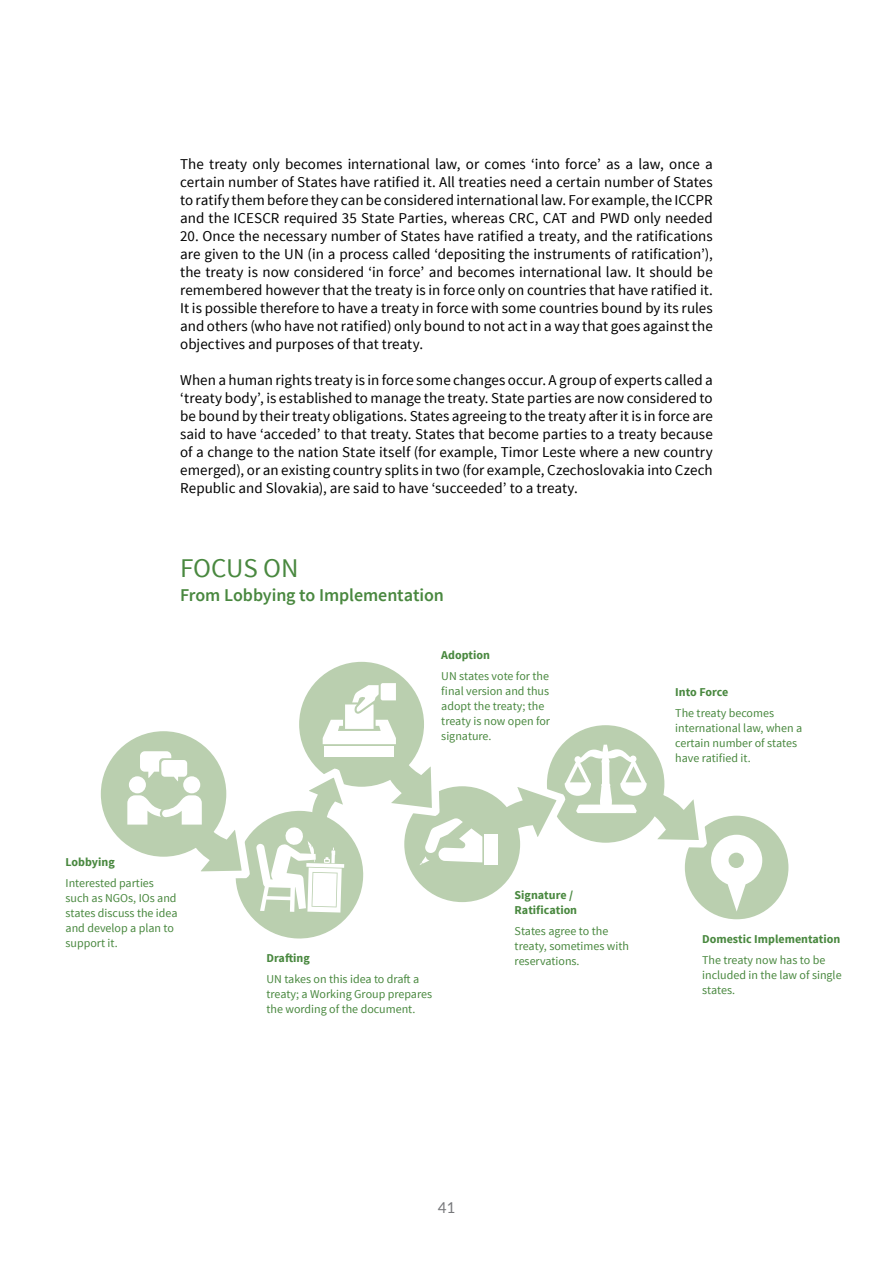
<style>
.page{position:relative;width:893px;height:1263px;background:#fff}
.page>*{position:absolute;margin:0;border:0;box-sizing:border-box;transform-origin:0 0}
.t1{font:27px "Source Sans Pro";letter-spacing:-.01em;color:#49883f}
.t2{font:600 18px "Source Sans Pro";letter-spacing:-.005em;color:#49883f}
.t3{font:15px/18px "Source Sans Pro";letter-spacing:.005em;color:#000;text-align:justify}
.t4{font:15px "Lato";color:#77787b}
.t5{font:12px/15px "Source Sans Pro";color:#49883f}
.t6{font:700 12px/15px "Source Sans Pro";color:#49883f}
</style>
<div class="page">
<div style="left:685px;top:816px;width:103px;height:103px;background:#bacfaf;border-radius:50%"></div>
<div style="left:299px;top:662px;width:125px;height:125px;background:#bacfaf;border-radius:50%"></div>
<div style="left:101px;top:731px;width:125px;height:126px;background:#bacfaf;border-radius:50%"></div>
<svg style="left:127px;top:683px;width:635px;height:256px"></svg>
<p class="t3" style="left:180px;top:155px;width:534px">The treaty only becomes international law, or comes ‘into force’ as a law, once a certain number of States have ratified it. All treaties need a certain number of States to ratify them before they can be considered international law. For example, the ICCPR and the ICESCR required 35 State Parties, whereas CRC, CAT and PWD only needed</p>
<p class="t3" style="left:180px;top:227px;width:534px">20. Once the necessary number of States have ratified a treaty, and the ratifications are given to the UN (in a process called ‘depositing the instruments of ratification’), the treaty is now considered ‘in force’ and becomes international law. It should be remembered however that the treaty is in force only on countries that have ratified it.<br>It is possible therefore to have a treaty in force with some countries bound by its rules and others (who have not ratified) only bound to not act in a way that goes against the objectives and purposes of that treaty.</p>
<p class="t3" style="left:180px;top:371px;width:534px">When a human rights treaty is in force some changes occur. A group of experts called a ‘treaty body’, is established to manage the treaty. State parties are now considered to be bound by their treaty obligations. States agreeing to the treaty after it is in force are said to have ‘acceded’ to that treaty. States that become parties to a treaty because of a change to the nation State itself (for example, Timor Leste where a new country emerged), or an existing country splits in two (for example, Czechoslovakia into Czech Republic and Slovakia), are said to have ‘succeeded’ to a treaty.</p>
<h1 class="t1" style="left:180px;top:551px;width:120px">FOCUS ON</h1>
<p class="t2" style="left:180px;top:583px;width:265px">From Lobbying to Implementation</p>
<p class="t6" style="left:66px;top:855px;width:51px">Lobbying</p>
<p class="t5" style="left:66px;top:876px;width:113px">Interested parties such as NGOs, IOs and states discuss the idea and develop a plan to support it.</p>
<p class="t6" style="left:441px;top:648px;width:50px">Adoption</p>
<p class="t5" style="left:441px;top:669px;width:110px">UN states vote for the final version and thus adopt the treaty; the treaty is now open for signature.</p>
<p class="t6" style="left:267px;top:951px;width:45px">Drafting</p>
<p class="t5" style="left:267px;top:972px;width:167px">UN takes on this idea to draft a treaty; a Working Group prepares the wording of the document.</p>
<p class="t6" style="left:515px;top:888px;width:64px">Signature /<br>Ratification</p>
<p class="t5" style="left:515px;top:924px;width:116px">States agree to the treaty, sometimes with reservations.</p>
<p class="t6" style="left:675px;top:685px;width:54px">Into Force</p>
<p class="t5" style="left:675px;top:706px;width:128px">The treaty becomes international law, when a certain number of states have ratified it.</p>
<p class="t6" style="left:702px;top:932px;width:140px">Domestic Implementation</p>
<p class="t5" style="left:702px;top:953px;width:141px">The treaty now has to be included in the law of single states.</p>
<p class="t4" style="left:438px;top:1199px;width:19px">41</p>
</div>
